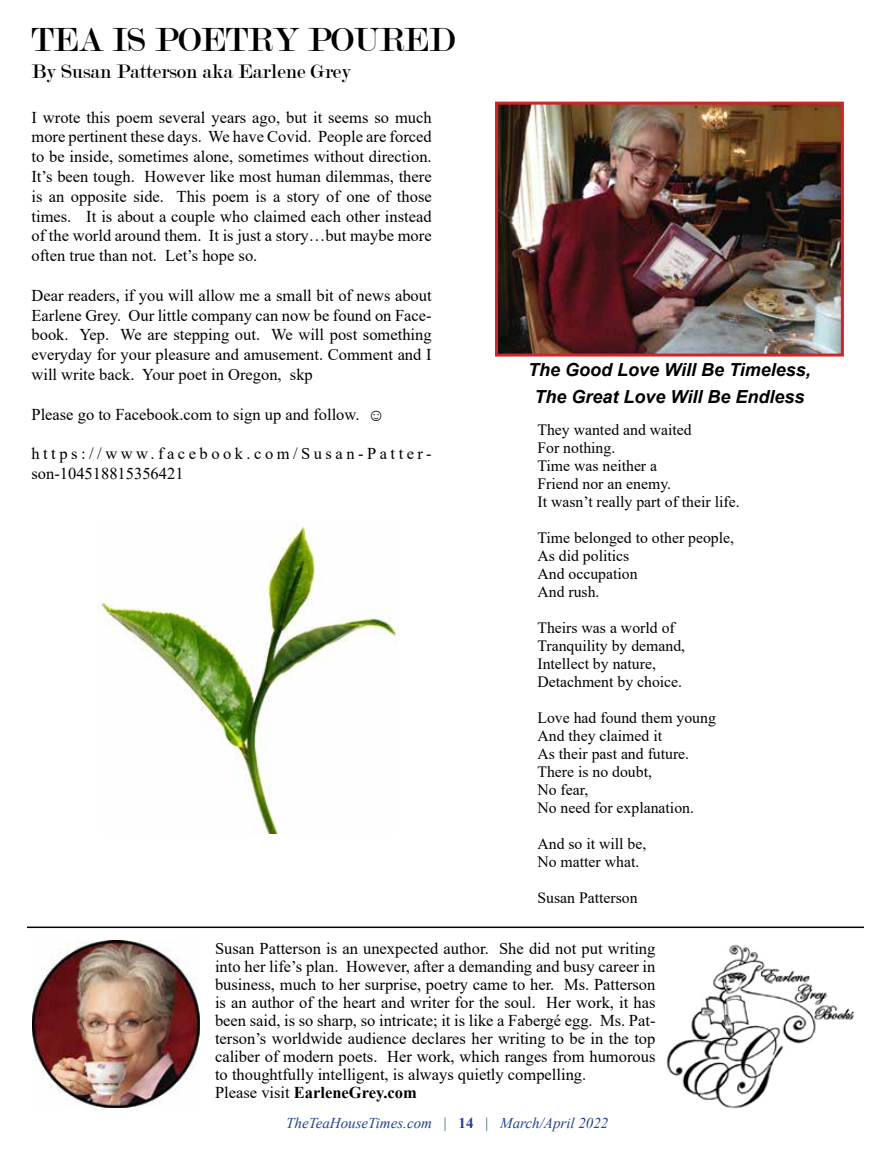
<style>
.page{position:relative;width:891px;height:1161px;background:#fff}
.page>*{position:absolute;margin:0;border:0;box-sizing:border-box;transform-origin:0 0}
.t1{font:36px "Modern";color:#000}
.t2{font:21px "Modern";color:#000}
.t3{font:italic 700 18px/27px "Arial";color:#000;text-align:center}
.t4{font:16.5px/19.8px "Times New Roman";color:#000;text-align:justify}
.t5{font:16.5px/19.8px "Times New Roman";letter-spacing:.21em;color:#000}
.t6{font:15.75px/18px "Times New Roman";color:#000}
.t7{font:italic 15px "Times New Roman";color:#25408f}
.s1{font-weight:700}
.s2{font-weight:700;font-style:normal}
</style>
<div class="page">
<hr style="left:27px;top:927px;width:837px;height:1px;background:#000">
<img style="left:33px;top:941px;width:166px;height:166px">
<img style="left:666px;top:944px;width:189px;height:165px">
<img style="left:499px;top:106px;width:341px;height:247px">
<div style="left:495px;top:102px;width:349px;height:255px;border:3px solid #d2232a"></div>
<img style="left:97px;top:522px;width:301px;height:312px">
<h1 class="t1" style="left:32px;top:21px;width:425px">TEA IS POETRY POURED</h1>
<p class="t2" style="left:32px;top:61px;width:321px">By Susan Patterson aka Earlene Grey</p>
<p class="t4" style="left:32px;top:107px;width:402px">I wrote this poem several years ago, but it seems so much more pertinent these days. We have Covid. People are forced to be inside, sometimes alone, sometimes without direction.<br>It’s been tough. However like most human dilemmas, there is an opposite side. This poem is a story of one of those times. It is about a couple who claimed each other instead of the world around them. It is just a story…but maybe more often true than not. Let’s hope so.</p>
<p class="t4" style="left:32px;top:285px;width:402px">Dear readers, if you will allow me a small bit of news about Earlene Grey. Our little company can now be found on Face&shy;book. Yep. We are stepping out. We will post something everyday for your pleasure and amusement. Comment and I will write back. Your poet in Oregon, skp</p>
<p class="t4" style="left:32px;top:404px;width:355px">Please go to Facebook.com to sign up and follow. ☺</p>
<p class="t5" style="left:32px;top:443px;width:402px">https://www.facebook.com/Susan-Patter&shy;son-104518815356421</p>
<p class="t3" style="left:528px;top:356px;width:284px">The Good Love Will Be Timeless,<br>The Great Love Will Be Endless</p>
<p class="t6" style="left:537px;top:421px;width:204px">They wanted and waited<br>For nothing.<br>Time was neither a<br>Friend nor an enemy.<br>It wasn’t really part of their life.</p>
<p class="t6" style="left:537px;top:529px;width:198px">Time belonged to other people,<br>As did politics<br>And occupation<br>And rush.</p>
<p class="t6" style="left:537px;top:619px;width:149px">Theirs was a world of<br>Tranquility by demand,<br>Intellect by nature,<br>Detachment by choice.</p>
<p class="t6" style="left:537px;top:709px;width:180px">Love had found them young<br>And they claimed it<br>As their past and future.<br>There is no doubt,<br>No fear,<br>No need for explanation.</p>
<p class="t6" style="left:537px;top:835px;width:110px">And so it will be,<br>No matter what.</p>
<p class="t6" style="left:537px;top:889px;width:102px">Susan Patterson</p>
<p class="t4" style="left:215px;top:939px;width:442px;line-height:18px;text-align:left">Susan Patterson is an unexpected author. She did not put writing into her life’s plan. However, after a demanding and busy career in business, much to her surprise, poetry came to her. Ms. Patterson is an author of the heart and writer for the soul. Her work, it has been said, is so sharp, so intricate; it is like a Fabergé egg. Ms. Pat&shy;terson’s worldwide audience declares her writing to be in the top caliber of modern poets. Her work, which ranges from humorous to thoughtfully intelligent, is always quietly compelling.<br>Please visit <span class="s1">EarleneGrey.com</span></p>
<p class="t7" style="left:286px;top:1113px;width:324px">TheTeaHouseTimes.com | <span class="s2">14</span> | March/April 2022</p>
</div>
